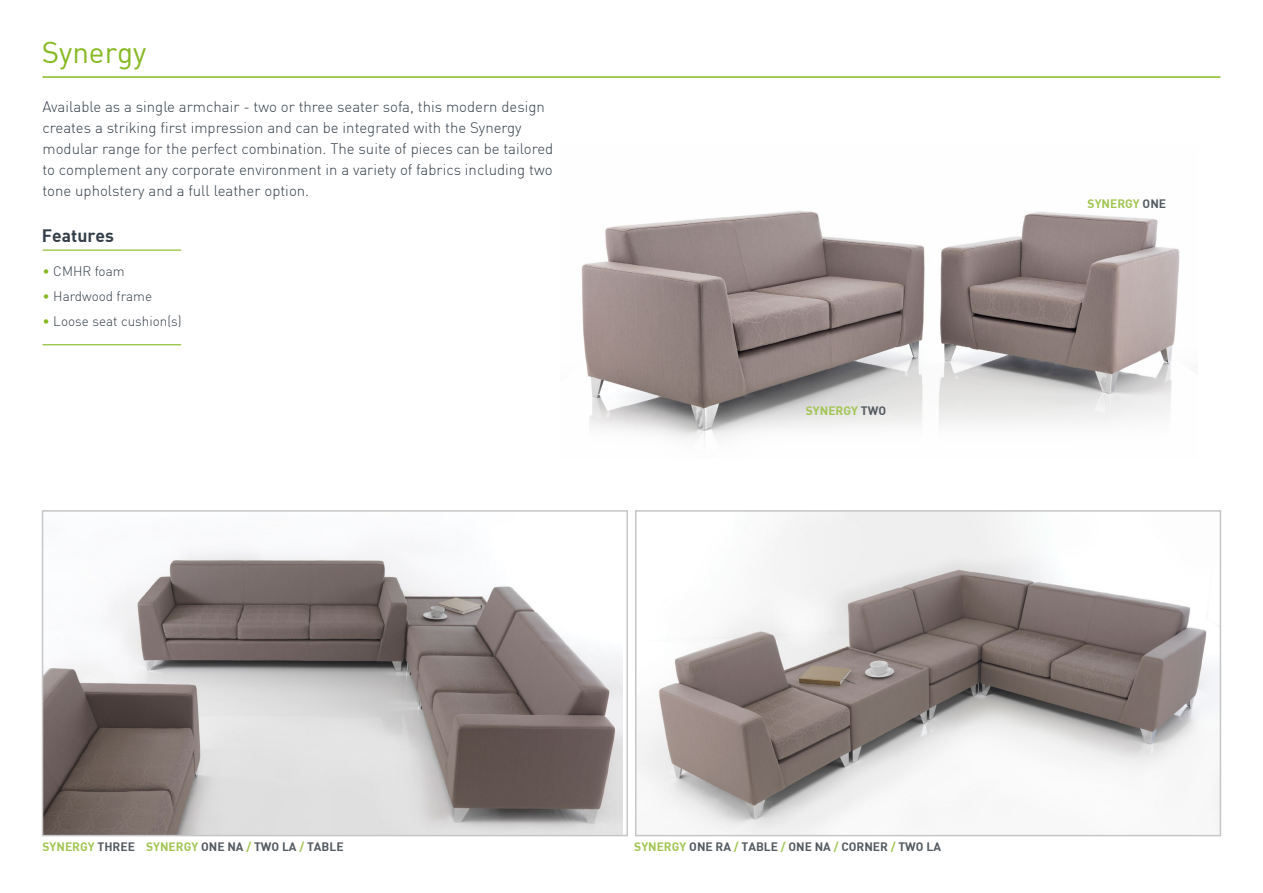
<style>
.page{position:relative;width:1263px;height:893px;background:#fff}
.page>*{position:absolute;margin:0;border:0;box-sizing:border-box;transform-origin:0 0}
.t1{font:29.7px "DIN";color:#87b925}
.t2{font:17.55px "DIN Bold";color:#333e48}
.t3{font:300 15px/21px "DIN";color:#333e48}
.t4{font:300 13.5px "DIN";color:#333e48}
.t5{font:12px "DIN Bold";color:#535a60}
.t6{font:12px "DIN Bold";color:#a2c552}
.s1{color:#87b925}
.s2{color:#535a60}
.s3{color:#a2c552}
</style>
<div class="page">
<img style="left:581px;top:210px;width:599px;height:230px">
<hr style="left:43px;top:76px;width:1177px;height:2px;background:#87b925">
<img style="left:638px;top:513px;width:580px;height:320px">
<div style="left:635px;top:510px;width:586px;height:326px;border:2px solid #c6c6c6"></div>
<img style="left:45px;top:551px;width:578px;height:282px">
<div style="left:42px;top:510px;width:586px;height:326px;border:2px solid #c6c6c6"></div>
<hr style="left:43px;top:250px;width:138px;height:1px;background:#87b925">
<hr style="left:43px;top:344px;width:138px;height:1px;background:#87b925">
<h1 class="t1" style="left:42px;top:34px;width:106px">Synergy</h1>
<p class="t3" style="left:43px;top:96px;width:512px">Available as a single armchair - two or three seater sofa, this modern design creates a striking first impression and can be integrated with the Synergy modular range for the perfect combination. The suite of pieces can be tailored to complement any corporate environment in a variety of fabrics including two tone upholstery and a full leather option.</p>
<p class="t2" style="left:42px;top:224px;width:74px">Features</p>
<p class="t4" style="left:43px;top:263px;width:84px"><span class="s1">•</span> CMHR foam</p>
<p class="t4" style="left:43px;top:288px;width:111px"><span class="s1">•</span> Hardwood frame</p>
<p class="t4" style="left:43px;top:313px;width:141px"><span class="s1">•</span> Loose seat cushion(s)</p>
<p class="t6" style="left:806px;top:403px;width:82px">SYNERGY <span class="s2">TWO</span></p>
<p class="t6" style="left:1087px;top:196px;width:80px">SYNERGY <span class="s2">ONE</span></p>
<p class="t5" style="left:43px;top:838px;width:303px"><span class="s3">SYNERGY</span> THREE <span class="s3">SYNERGY</span> ONE NA <span class="s3">/</span> TWO LA <span class="s3">/</span> TABLE</p>
<p class="t5" style="left:634px;top:838px;width:308px"><span class="s3">SYNERGY</span> ONE RA <span class="s3">/</span> TABLE <span class="s3">/</span> ONE NA <span class="s3">/</span> CORNER <span class="s3">/</span> TWO LA</p>
</div>
